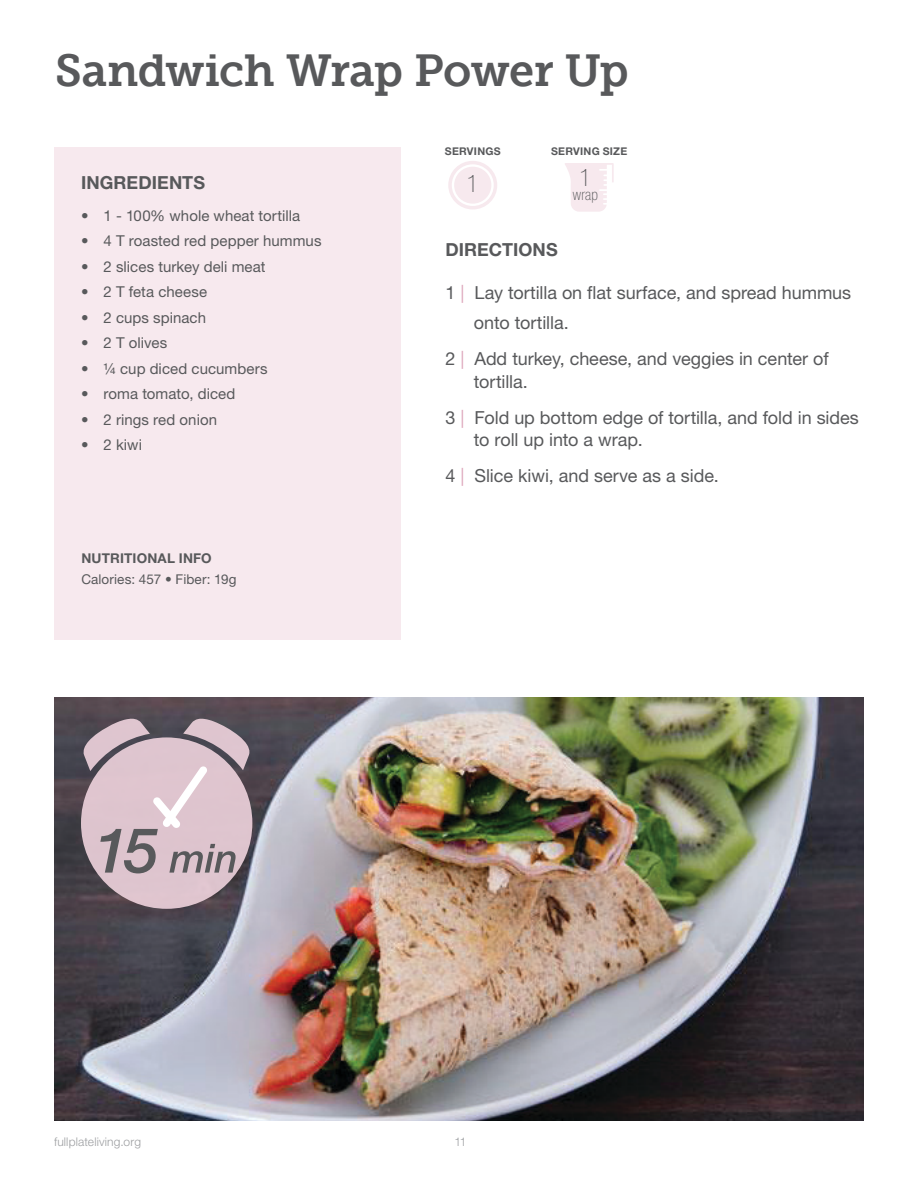
<style>
.page{position:relative;width:918px;height:1188px;background:#fff}
.page>*{position:absolute;margin:0;border:0;box-sizing:border-box;transform-origin:0 0}
.t1{font:45px "Museo Slab 700";letter-spacing:-.015em;color:#58595b}
.t2{font:100 condensed 24px "Helvetica Neue LT Std";color:#58595b}
.t3{font:18px/22.5px "Helvetica Neue LT Std";letter-spacing:-.005em;color:#58595b}
.t4{font:700 18px "Helvetica Neue LT Std";letter-spacing:.005em;color:#58595b}
.t5{font:100 condensed 15.45px "Helvetica Neue LT Std";color:#58595b}
.t6{font:15px "Helvetica Neue LT Std";letter-spacing:.005em;color:#58595b}
.t7{font:13.5px "Helvetica Neue LT Std";letter-spacing:.01em;color:#58595b}
.t8{font:700 13.5px "Helvetica Neue LT Std";letter-spacing:.015em;color:#58595b}
.t9{font:300 12px "Helvetica Neue LT Std";letter-spacing:.015em;color:#919396}
.t10{font:700 10.65px "Helvetica Neue LT Std";letter-spacing:.025em;color:#58595b}
.s1{color:#dea7bb}
</style>
<div class="page">
<div style="left:54px;top:147px;width:346px;height:492px;background:#f7e9ee"></div>
<img style="left:55px;top:697px;width:809px;height:423px">
<svg style="left:448px;top:161px;width:49px;height:48px"></svg>
<svg style="left:565px;top:163px;width:49px;height:49px"></svg>
<div style="left:81px;top:737px;width:171px;height:172px;background:#dec5ce;border-radius:50%"></div>
<svg style="left:83px;top:719px;width:167px;height:154px"></svg>
<h1 class="t1" style="left:55px;top:44px;width:575px">Sandwich Wrap Power Up</h1>
<p class="t4" style="left:81px;top:172px;width:126px">INGREDIENTS</p>
<p class="t6" style="left:81px;top:207px;width:221px">• 1 - 100% whole wheat tortilla</p>
<p class="t6" style="left:81px;top:232px;width:242px">• 4 T roasted red pepper hummus</p>
<p class="t6" style="left:81px;top:258px;width:186px">• 2 slices turkey deli meat</p>
<p class="t6" style="left:81px;top:283px;width:128px">• 2 T feta cheese</p>
<p class="t6" style="left:81px;top:309px;width:127px">• 2 cups spinach</p>
<p class="t6" style="left:81px;top:334px;width:88px">• 2 T olives</p>
<p class="t6" style="left:81px;top:360px;width:188px">• ¼ cup diced cucumbers</p>
<p class="t6" style="left:81px;top:385px;width:156px">• roma tomato, diced</p>
<p class="t6" style="left:81px;top:411px;width:138px">• 2 rings red onion</p>
<p class="t6" style="left:81px;top:436px;width:63px">• 2 kiwi</p>
<p class="t8" style="left:81px;top:550px;width:132px">NUTRITIONAL INFO</p>
<p class="t7" style="left:81px;top:571px;width:157px">Calories: 457 • Fiber: 19g</p>
<p class="t10" style="left:445px;top:145px;width:57px">SERVINGS</p>
<h2 class="t2" style="left:467px;top:171px;width:13px">1</h2>
<p class="t10" style="left:551px;top:145px;width:78px">SERVING SIZE</p>
<h2 class="t2" style="left:580px;top:164px;width:13px">1</h2>
<p class="t5" style="left:573px;top:186px;width:27px">wrap</p>
<p class="t4" style="left:446px;top:238px;width:114px">DIRECTIONS</p>
<p class="t3" style="left:474px;top:278px;width:379px;line-height:30px;text-indent:-28px">1 <span class="s1">|</span> Lay tortilla on flat surface, and spread hummus onto tortilla.</p>
<p class="t3" style="left:474px;top:347px;width:356px;text-indent:-28px">2 <span class="s1">|</span> Add turkey, cheese, and veggies in center of tortilla.</p>
<p class="t3" style="left:474px;top:406px;width:386px;text-indent:-28px">3 <span class="s1">|</span> Fold up bottom edge of tortilla, and fold in sides to roll up into a wrap.</p>
<p class="t3" style="left:446px;top:464px;width:275px">4 <span class="s1">|</span> Slice kiwi, and serve as a side.</p>
<p class="t9" style="left:54px;top:1134px;width:89px">fullplateliving.org</p>
<p class="t9" style="left:454px;top:1134px;width:14px">11</p>
</div>
